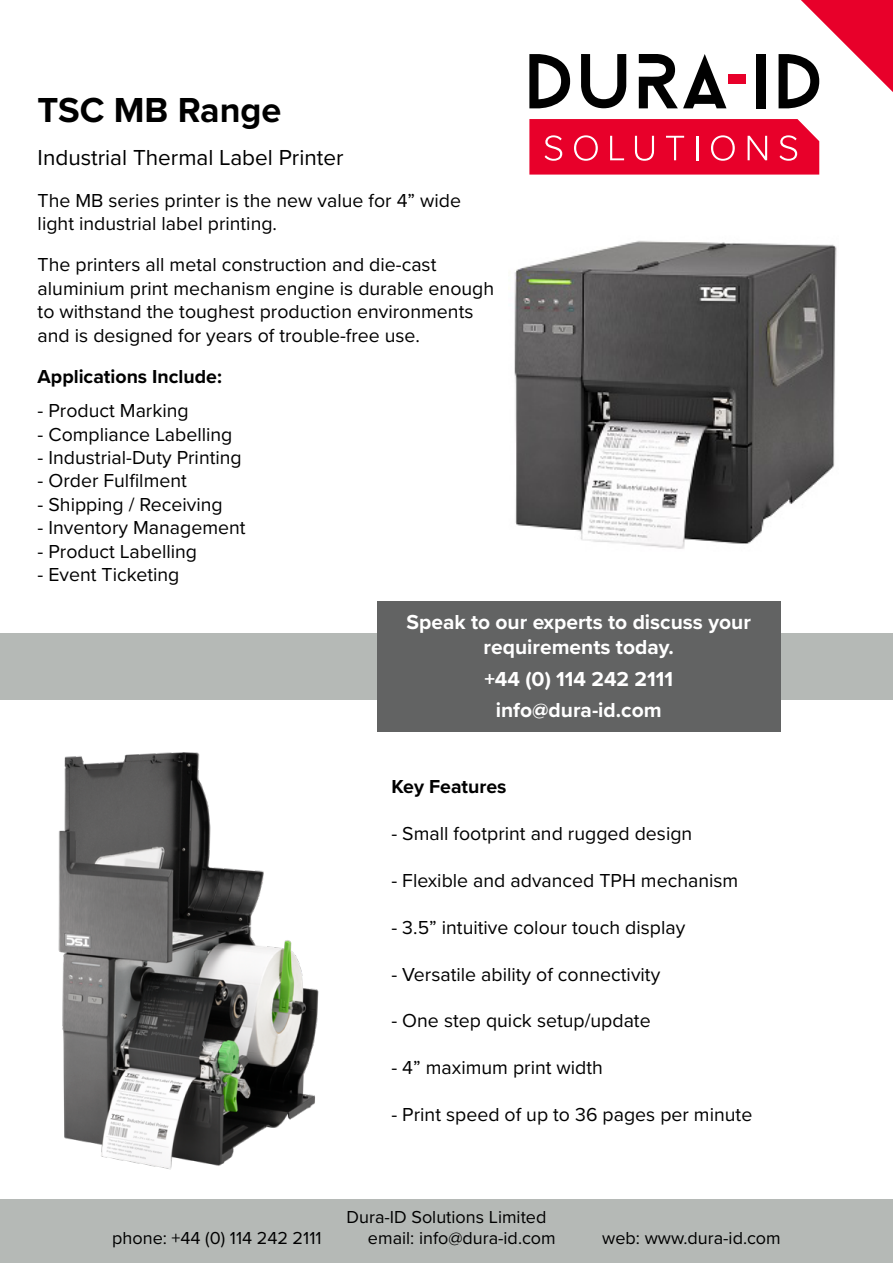
<style>
.page{position:relative;width:893px;height:1263px;background:#fff}
.page>*{position:absolute;margin:0;border:0;box-sizing:border-box;transform-origin:0 0}
.t1{font:700 36px "Proxima Nova";color:#000}
.t2{font:22.5px "Proxima Nova";color:#000}
.t3{font:700 21px/25.2px "Proxima Nova";color:#fff;text-align:center}
.t4{font:19.5px/23.4px "Proxima Nova";color:#000}
.t5{font:700 19.5px "Proxima Nova";color:#000}
.t6{font:18px "Proxima Nova";color:#000}
</style>
<div class="page">
<svg style="left:529px;top:54px;width:41px;height:54px"></svg>
<svg style="left:581px;top:54px;width:45px;height:54px"></svg>
<svg style="left:639px;top:54px;width:87px;height:54px"></svg>
<div style="left:757px;top:54px;width:9px;height:54px;background:#010101"></div>
<div style="left:728px;top:75px;width:18px;height:9px;background:#e8002a"></div>
<svg style="left:529px;top:119px;width:290px;height:56px;background:#e9163c"></svg>
<svg style="left:779px;top:0;width:114px;height:108px"></svg>
<div style="left:0;top:633px;width:893px;height:66px;background:#b5b9b6"></div>
<div style="left:377px;top:601px;width:403px;height:130px;background:#626363"></div>
<div style="left:0;top:1199px;width:893px;height:64px;background:#b5b9b6"></div>
<img style="left:514px;top:240px;width:323px;height:309px">
<img style="left:58px;top:752px;width:261px;height:418px">
<h1 class="t1" style="left:38px;top:84px;width:245px">TSC MB Range</h1>
<p class="t2" style="left:38px;top:141px;width:307px">Industrial Thermal Label Printer</p>
<p class="t4" style="left:38px;top:188px;width:425px">The MB series printer is the new value for 4” wide light industrial label printing.</p>
<p class="t4" style="left:38px;top:252px;width:458px">The printers all metal construction and die-cast aluminium print mechanism engine is durable enough to withstand the toughest production environments and is designed for years of trouble-free use.</p>
<p class="t5" style="left:38px;top:362px;width:186px">Applications Include:</p>
<p class="t4" style="left:38px;top:398px;width:153px">- Product Marking</p>
<p class="t4" style="left:38px;top:422px;width:196px">- Compliance Labelling</p>
<p class="t4" style="left:38px;top:445px;width:206px">- Industrial-Duty Printing</p>
<p class="t4" style="left:38px;top:468px;width:151px">- Order Fulfilment</p>
<p class="t4" style="left:38px;top:492px;width:187px">- Shipping / Receiving</p>
<p class="t4" style="left:38px;top:515px;width:209px">- Inventory Management</p>
<p class="t4" style="left:38px;top:539px;width:161px">- Product Labelling</p>
<p class="t4" style="left:38px;top:562px;width:143px">- Event Ticketing</p>
<p class="t3" style="left:406px;top:608px;width:346px">Speak to our experts to discuss your requirements today.</p>
<p class="t3" style="left:484px;top:663px;width:190px;line-height:30.6px">+44 (0) 114 242 2111 info@dura-id.com</p>
<p class="t5" style="left:391px;top:772px;width:117px">Key Features</p>
<p class="t4" style="left:391px;top:821px;width:302px">- Small footprint and rugged design</p>
<p class="t4" style="left:391px;top:868px;width:348px">- Flexible and advanced TPH mechanism</p>
<p class="t4" style="left:391px;top:915px;width:295px">- 3.5” intuitive colour touch display</p>
<p class="t4" style="left:391px;top:962px;width:270px">- Versatile ability of connectivity</p>
<p class="t4" style="left:391px;top:1008px;width:261px">- One step quick setup/update</p>
<p class="t4" style="left:391px;top:1055px;width:213px">- 4” maximum print width</p>
<p class="t4" style="left:391px;top:1102px;width:362px">- Print speed of up to 36 pages per minute</p>
<p class="t6" style="left:347px;top:1203px;width:201px">Dura-ID Solutions Limited</p>
<p class="t6" style="left:112px;top:1225px;width:211px">phone: +44 (0) 114 242 2111</p>
<p class="t6" style="left:368px;top:1225px;width:189px">email: info@dura-id.com</p>
<p class="t6" style="left:602px;top:1225px;width:180px">web: www.dura-id.com</p>
</div>
